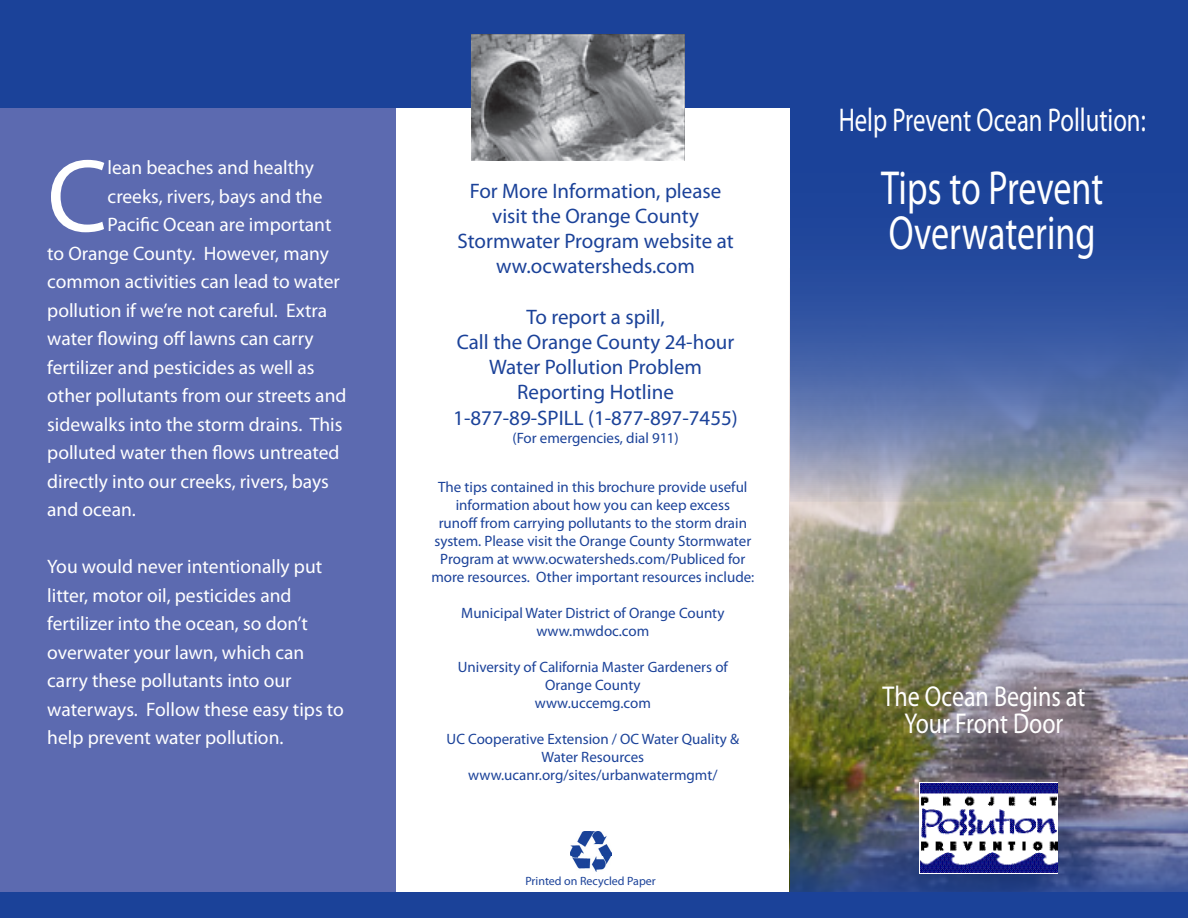
<style>
.page{position:relative;width:1188px;height:918px;background:#fff}
.page>*{position:absolute;margin:0;border:0;box-sizing:border-box;transform-origin:0 0}
.t1{font:104.1px "Myriad Pro";color:#fff}
.t2{font:48px/45px "Myriad Pro";color:#fff;scale:.75 1}
.t3{font:33px "Myriad Pro";color:#fff;scale:.75 1}
.t4{font:28.8px "Myriad Pro";color:#fff;scale:.83 1}
.t5{font:21px/25.2px "Myriad Pro";color:#1b4299;text-align:center}
.t6{font:19.5px/28.5px "Myriad Pro";color:#fff}
.t7{font:15px/18px "Myriad Pro";color:#1b4299;text-align:center}
.t8{font:12px "Myriad Pro";color:#1b4299}
</style>
<div class="page">
<div style="left:0;top:107px;width:396px;height:790px;background:#5c6ab0"></div>
<img style="left:790px;top:502px;width:398px;height:280px">
<svg style="left:790px;top:0;width:398px;height:502px;background:#3959a0"></svg>
<img style="left:790px;top:782px;width:398px;height:111px">
<div style="left:919px;top:782px;width:139px;height:92px;background:#fff"></div>
<img style="left:920px;top:783px;width:137px;height:90px">
<div style="left:0;top:0;width:790px;height:107px;background:#1b4299"></div>
<div style="left:0;top:893px;width:1188px;height:25px;background:#1b4299"></div>
<img style="left:570px;top:831px;width:42px;height:41px">
<img style="left:471px;top:34px;width:213px;height:127px">
<p class="t1" style="left:47px;top:132px;width:62px">C</p>
<p class="t6" style="left:108px;top:153px;width:208px">lean beaches and healthy</p>
<p class="t6" style="left:108px;top:182px;width:216px">creeks, rivers, bays and the</p>
<p class="t6" style="left:108px;top:210px;width:225px">Pacific Ocean are important</p>
<p class="t6" style="left:47px;top:239px;width:283px">to Orange County. However, many</p>
<p class="t6" style="left:47px;top:267px;width:294px">common activities can lead to water</p>
<p class="t6" style="left:47px;top:296px;width:281px">pollution if we’re not careful. Extra</p>
<p class="t6" style="left:47px;top:324px;width:268px">water flowing off lawns can carry</p>
<p class="t6" style="left:47px;top:353px;width:269px">fertilizer and pesticides as well as</p>
<p class="t6" style="left:47px;top:381px;width:301px">other pollutants from our streets and</p>
<p class="t6" style="left:47px;top:410px;width:297px">sidewalks into the storm drains. This</p>
<p class="t6" style="left:47px;top:438px;width:294px">polluted water then flows untreated</p>
<p class="t6" style="left:47px;top:467px;width:283px">directly into our creeks, rivers, bays</p>
<p class="t6" style="left:47px;top:495px;width:90px">and ocean.</p>
<p class="t6" style="left:47px;top:552px;width:298px">You would never intentionally put litter, motor oil, pesticides and fertilizer into the ocean, so don’t overwater your lawn, which can carry these pollutants into our waterways. Follow these easy tips to help prevent water pollution.</p>
<p class="t5" style="left:458px;top:178px;width:278px">For More Information, please visit the Orange County<br>Stormwater Program website at ww.ocwatersheds.com</p>
<p class="t5" style="left:527px;top:304px;width:140px">To report a spill,</p>
<p class="t5" style="left:457px;top:329px;width:279px">Call the Orange County 24-hour</p>
<p class="t5" style="left:489px;top:354px;width:214px">Water Pollution Problem</p>
<p class="t5" style="left:517px;top:379px;width:158px">Reporting Hotline</p>
<p class="t5" style="left:453px;top:405px;width:286px">1-877-89-SPILL (1-877-897-7455)</p>
<p class="t7" style="left:512px;top:428px;width:168px">(For emergencies, dial 911)</p>
<p class="t7" style="left:431px;top:478px;width:325px">The tips contained in this brochure provide useful information about how you can keep excess<br>runoff from carrying pollutants to the storm drain system. Please visit the Orange County Stormwater Program at www.ocwatersheds.com/Publiced for more resources. Other important resources include:</p>
<p class="t7" style="left:461px;top:604px;width:265px">Municipal Water District of Orange County</p>
<p class="t7" style="left:536px;top:622px;width:114px">www.mwdoc.com</p>
<p class="t7" style="left:458px;top:658px;width:272px">University of California Master Gardeners of<br>Orange County</p>
<p class="t7" style="left:535px;top:694px;width:118px">www.uccemg.com</p>
<p class="t7" style="left:447px;top:730px;width:294px">UC Cooperative Extension / OC Water Quality &amp;<br>Water Resources</p>
<p class="t7" style="left:468px;top:766px;width:251px">www.ucanr.org/sites/urbanwatermgmt/</p>
<p class="t8" style="left:525px;top:874px;width:132px">Printed on Recycled Paper</p>
<p class="t3" style="left:839px;top:99px;width:411px">Help Prevent Ocean Pollution:</p>
<p class="t2" style="left:881px;top:165px;width:298px">Tips to Prevent<br>Overwatering</p>
<p class="t4" style="left:883px;top:679px;width:246px">The Ocean Begins at</p>
<p class="t4" style="left:905px;top:706px;width:193px">Your Front Door</p>
</div>
